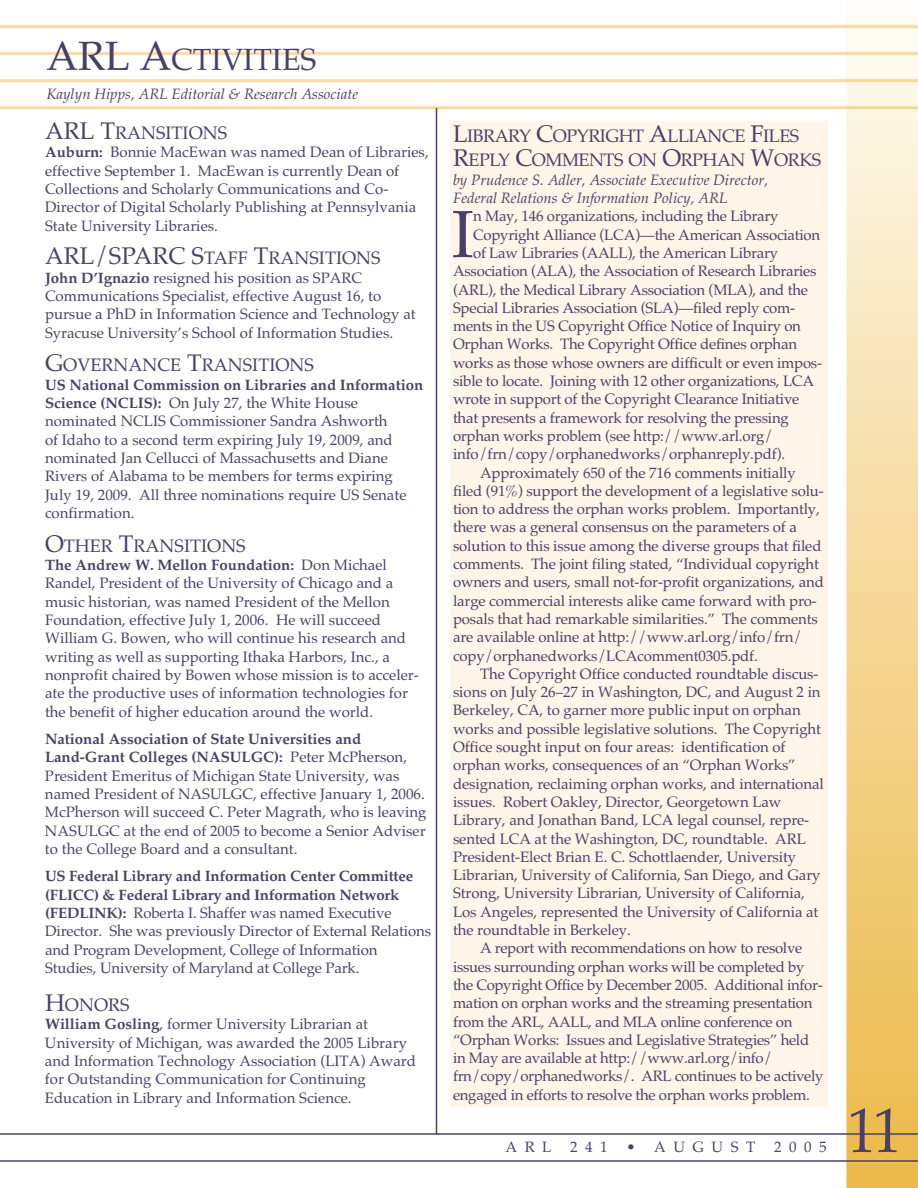
<style>
.page{position:relative;width:918px;height:1188px;background:#fff}
.page>*{position:absolute;margin:0;border:0;box-sizing:border-box;transform-origin:0 0}
.t1{font:66.9px "Palatino";color:#494065}
.t2{font:63px "Palatino";color:#494065;scale:.9 1}
.t3{font:30.6px "Palatino";letter-spacing:-.005em;color:#494065}
.t4{font:18px "Palatino";color:#494065}
.t5{font:18px/24.3px "Palatino";letter-spacing:-.025em;color:#494065}
.t6{font:15px/18.3px "Palatino";letter-spacing:-.005em;color:#494065}
.t7{font:italic 15px/18.3px "Palatino";color:#494065}
.t8{font:15px "Palatino";letter-spacing:.5em;color:#494065}
.s1{font-size:40.8px}
.s2{font-size:24px}
.s3{font-weight:700}
</style>
<div class="page">
<img style="left:0;top:24px;width:918px;height:1164px">
<hr style="left:0;top:1133px;width:918px;height:2px;background:#494065">
<hr style="left:0;top:1160px;width:918px;height:2px;background:#494065">
<hr style="left:436px;top:108px;width:1px;height:1026px;background:#494065">
<div style="left:45px;top:122px;width:387px;height:985px;background:#fff"></div>
<div style="left:450px;top:122px;width:378px;height:985px;background:#fff5e8"></div>
<h3 class="t3" style="left:46px;top:42px;width:272px"><span class="s1">ARL A</span>CTIVITIES</h3>
<p class="t7" style="left:46px;top:85px;width:313px">Kaylyn Hipps, ARL Editorial &amp; Research Associate</p>
<p class="t4" style="left:45px;top:122px;width:184px"><span class="s2">ARL T</span>RANSITIONS</p>
<p class="t6" style="left:45px;top:143px;width:385px"><span class="s3">Auburn:</span> Bonnie MacEwan was named Dean of Libraries, effective September 1. MacEwan is currently Dean of Collections and Scholarly Communications and Co-Director of Digital Scholarly Publishing at Pennsylvania State University Libraries.</p>
<p class="t4" style="left:45px;top:248px;width:337px"><span class="s2">ARL/SPARC S</span>TAFF <span class="s2">T</span>RANSITIONS</p>
<p class="t6" style="left:45px;top:268px;width:372px"><span class="s3">John D’Ignazio</span> resigned his position as SPARC Communications Specialist, effective August 16, to pursue a PhD in Information Science and Technology at Syracuse University’s School of Information Studies.</p>
<p class="t4" style="left:45px;top:355px;width:271px"><span class="s2">G</span>OVERNANCE <span class="s2">T</span>RANSITIONS</p>
<p class="t6" style="left:45px;top:375px;width:380px"><span class="s3">US National Commission on Libraries and Information Science (NCLIS):</span> On July 27, the White House nominated NCLIS Commissioner Sandra Ashworth<br>of Idaho to a second term expiring July 19, 2009, and nominated Jan Cellucci of Massachusetts and Diane Rivers of Alabama to be members for terms expiring July 19, 2009. All three nominations require US Senate confirmation.</p>
<p class="t4" style="left:45px;top:535px;width:202px"><span class="s2">O</span>THER <span class="s2">T</span>RANSITIONS</p>
<p class="t6" style="left:45px;top:556px;width:375px"><span class="s3">The Andrew W. Mellon Foundation:</span> Don Michael Randel, President of the University of Chicago and a music historian, was named President of the Mellon Foundation, effective July 1, 2006. He will succeed William G. Bowen, who will continue his research and writing as well as supporting Ithaka Harbors, Inc., a nonprofit chaired by Bowen whose mission is to acceler&shy;ate the productive uses of information technologies for the benefit of higher education around the world.</p>
<p class="t6" style="left:45px;top:730px;width:383px"><span class="s3">National Association of State Universities and Land-Grant Colleges (NASULGC):</span> Peter McPherson, President Emeritus of Michigan State University, was named President of NASULGC, effective January 1, 2006.<br>McPherson will succeed C. Peter Magrath, who is leaving NASULGC at the end of 2005 to become a Senior Adviser to the College Board and a consultant.</p>
<p class="t6" style="left:45px;top:867px;width:388px"><span class="s3">US Federal Library and Information Center Committee (FLICC) &amp; Federal Library and Information Network (FEDLINK):</span> Roberta I. Shaffer was named Executive Director. She was previously Director of External Relations and Program Development, College of Information Studies, University of Maryland at College Park.</p>
<p class="t4" style="left:45px;top:994px;width:86px"><span class="s2">H</span>ONORS</p>
<p class="t6" style="left:45px;top:1015px;width:373px"><span class="s3">William Gosling</span>, former University Librarian at University of Michigan, was awarded the 2005 Library and Information Technology Association (LITA) Award for Outstanding Communication for Continuing Education in Library and Information Science.</p>
<p class="t5" style="left:453px;top:124px;width:370px"><span class="s2">L</span>IBRARY <span class="s2">C</span>OPYRIGHT <span class="s2">A</span>LLIANCE <span class="s2">F</span>ILES<br><span class="s2">R</span>EPLY <span class="s2">C</span>OMMENTS ON <span class="s2">O</span>RPHAN <span class="s2">W</span>ORKS</p>
<p class="t7" style="left:453px;top:170px;width:317px">by Prudence S. Adler, Associate Executive Director,<br>Federal Relations &amp; Information Policy, ARL</p>
<h1 class="t1" style="left:452px;top:195px;width:24px">I</h1>
<p class="t6" style="left:473px;top:207px;width:307px">n May, 146 organizations, including the Library</p>
<p class="t6" style="left:473px;top:225px;width:349px">Copyright Alliance (LCA)—the American Association</p>
<p class="t6" style="left:473px;top:244px;width:307px">of Law Libraries (AALL), the American Library</p>
<p class="t6" style="left:453px;top:262px;width:365px">Association (ALA), the Association of Research Libraries</p>
<p class="t6" style="left:453px;top:280px;width:357px">(ARL), the Medical Library Association (MLA), and the</p>
<p class="t6" style="left:453px;top:298px;width:344px">Special Libraries Association (SLA)—filed reply com-</p>
<p class="t6" style="left:453px;top:317px;width:350px">ments in the US Copyright Office Notice of Inquiry on</p>
<p class="t6" style="left:453px;top:335px;width:346px">Orphan Works. The Copyright Office defines orphan</p>
<p class="t6" style="left:453px;top:353px;width:371px">works as those whose owners are difficult or even impos-</p>
<p class="t6" style="left:453px;top:372px;width:363px">sible to locate. Joining with 12 other organizations, LCA</p>
<p class="t6" style="left:453px;top:390px;width:348px">wrote in support of the Copyright Clearance Initiative</p>
<p class="t6" style="left:453px;top:408px;width:337px">that presents a framework for resolving the pressing</p>
<p class="t6" style="left:453px;top:427px;width:322px">orphan works problem (see http://www.arl.org/</p>
<p class="t6" style="left:453px;top:445px;width:334px">info/frn/copy/orphanedworks/orphanreply.pdf).</p>
<p class="t6" style="left:480px;top:463px;width:317px">Approximately 650 of the 716 comments initially</p>
<p class="t6" style="left:453px;top:481px;width:372px">filed (91%) support the development of a legislative solu-</p>
<p class="t6" style="left:453px;top:500px;width:368px">tion to address the orphan works problem. Importantly,</p>
<p class="t6" style="left:453px;top:518px;width:345px">there was a general consensus on the parameters of a</p>
<p class="t6" style="left:453px;top:536px;width:370px">solution to this issue among the diverse groups that filed</p>
<p class="t6" style="left:453px;top:555px;width:367px">comments. The joint filing stated, “Individual copyright</p>
<p class="t6" style="left:453px;top:573px;width:372px">owners and users, small not-for-profit organizations, and</p>
<p class="t6" style="left:453px;top:591px;width:365px">large commercial interests alike came forward with pro-</p>
<p class="t6" style="left:453px;top:610px;width:366px">posals that had remarkable similarities.” The comments</p>
<p class="t6" style="left:453px;top:628px;width:351px">are available online at http://www.arl.org/info/frn/</p>
<p class="t6" style="left:453px;top:646px;width:306px">copy/orphanedworks/LCAcomment0305.pdf.</p>
<p class="t6" style="left:480px;top:665px;width:340px">The Copyright Office conducted roundtable discus-</p>
<p class="t6" style="left:453px;top:683px;width:369px">sions on July 26–27 in Washington, DC, and August 2 in</p>
<p class="t6" style="left:453px;top:701px;width:349px">Berkeley, CA, to garner more public input on orphan</p>
<p class="t6" style="left:453px;top:719px;width:370px">works and possible legislative solutions. The Copyright</p>
<p class="t6" style="left:453px;top:738px;width:334px">Office sought input on four areas: identification of</p>
<p class="t6" style="left:453px;top:756px;width:344px">orphan works, consequences of an “Orphan Works”</p>
<p class="t6" style="left:453px;top:774px;width:372px">designation, reclaiming orphan works, and international</p>
<p class="t6" style="left:453px;top:793px;width:330px">issues. Robert Oakley, Director, Georgetown Law</p>
<p class="t6" style="left:453px;top:811px;width:358px">Library, and Jonathan Band, LCA legal counsel, repre-</p>
<p class="t6" style="left:453px;top:829px;width:354px">sented LCA at the Washington, DC, roundtable. ARL</p>
<p class="t6" style="left:453px;top:848px;width:345px">President-Elect Brian E. C. Schottlaender, University</p>
<p class="t6" style="left:453px;top:866px;width:369px">Librarian, University of California, San Diego, and Gary</p>
<p class="t6" style="left:453px;top:884px;width:354px">Strong, University Librarian, University of California,</p>
<p class="t6" style="left:453px;top:902px;width:367px">Los Angeles, represented the University of California at</p>
<p class="t6" style="left:453px;top:921px;width:179px">the roundtable in Berkeley.</p>
<p class="t6" style="left:480px;top:939px;width:324px">A report with recommendations on how to resolve</p>
<p class="t6" style="left:453px;top:957px;width:353px">issues surrounding orphan works will be completed by</p>
<p class="t6" style="left:453px;top:976px;width:371px">the Copyright Office by December 2005. Additional infor-</p>
<p class="t6" style="left:453px;top:994px;width:361px">mation on orphan works and the streaming presentation</p>
<p class="t6" style="left:453px;top:1012px;width:341px">from the ARL, AALL, and MLA online conference on</p>
<p class="t6" style="left:453px;top:1031px;width:358px">“Orphan Works: Issues and Legislative Strategies” held</p>
<p class="t6" style="left:453px;top:1049px;width:321px">in May are available at http://www.arl.org/info/</p>
<p class="t6" style="left:453px;top:1067px;width:372px">frn/copy/orphanedworks/. ARL continues to be actively</p>
<p class="t6" style="left:453px;top:1085px;width:358px">engaged in efforts to resolve the orphan works problem.</p>
<p class="t6" style="left:506px;top:1138px;width:47px">ARL</p>
<p class="t6" style="left:570px;top:1138px;width:39px">241</p>
<p class="t8" style="left:626px;top:1138px;width:202px">• AUGUST 2005</p>
<h2 class="t2" style="left:848px;top:1094px;width:61px">11</h2>
</div>
